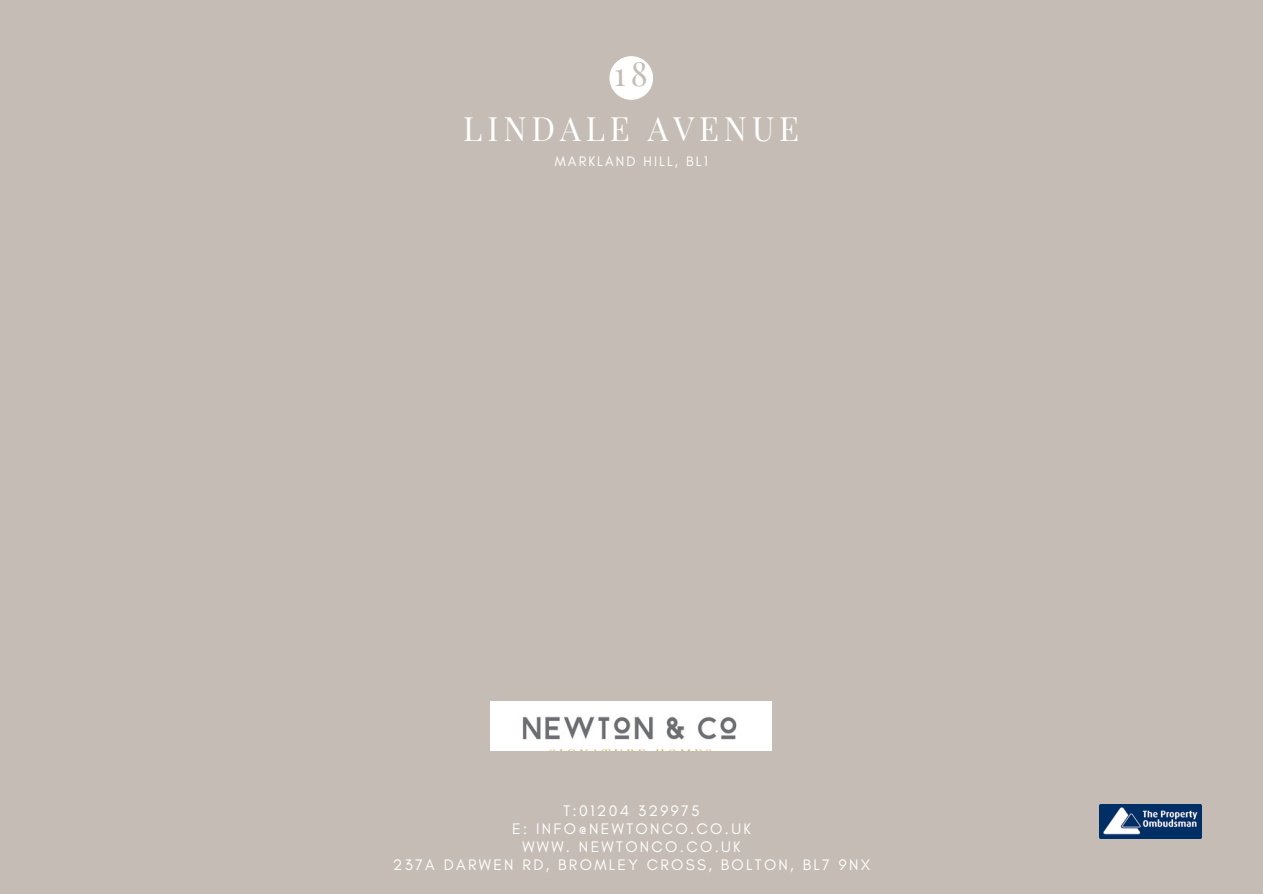
<style>
.page{position:relative;width:1263px;height:894px;background:#fff}
.page>*{position:absolute;margin:0;border:0;box-sizing:border-box;transform-origin:0 0}
.t1{font:32.85px "Playfair Display";letter-spacing:.15em;color:#fff}
.t2{font:32.85px "Playfair Display";color:#c5bdb5}
.t3{font:15.6px "Glacial Indifference";letter-spacing:.15em;color:#fff}
.t4{font:14.1px "Glacial Indifference";letter-spacing:.15em;color:#fff}
</style>
<div class="page">
<div style="left:0;top:0;width:1263px;height:893px;background:#c5bdb5"></div>
<img style="left:491px;top:701px;width:281px;height:49px">
<img style="left:1100px;top:804px;width:101px;height:34px">
<div style="left:609px;top:56px;width:44px;height:44px;background:#fff;border-radius:50%"></div>
<p class="t2" style="left:614px;top:51px;width:36px">18</p>
<p class="t1" style="left:463px;top:105px;width:337px">LINDALE AVENUE</p>
<p class="t4" style="left:555px;top:152px;width:154px">MARKLAND HILL, BL1</p>
<p class="t3" style="left:563px;top:800px;width:138px">T:01204 329975</p>
<p class="t3" style="left:512px;top:818px;width:240px">E: INFO@NEWTONCO.CO.UK</p>
<p class="t3" style="left:522px;top:836px;width:220px">WWW. NEWTONCO.CO.UK</p>
<p class="t3" style="left:393px;top:854px;width:479px">237A DARWEN RD, BROMLEY CROSS, BOLTON, BL7 9NX</p>
</div>
